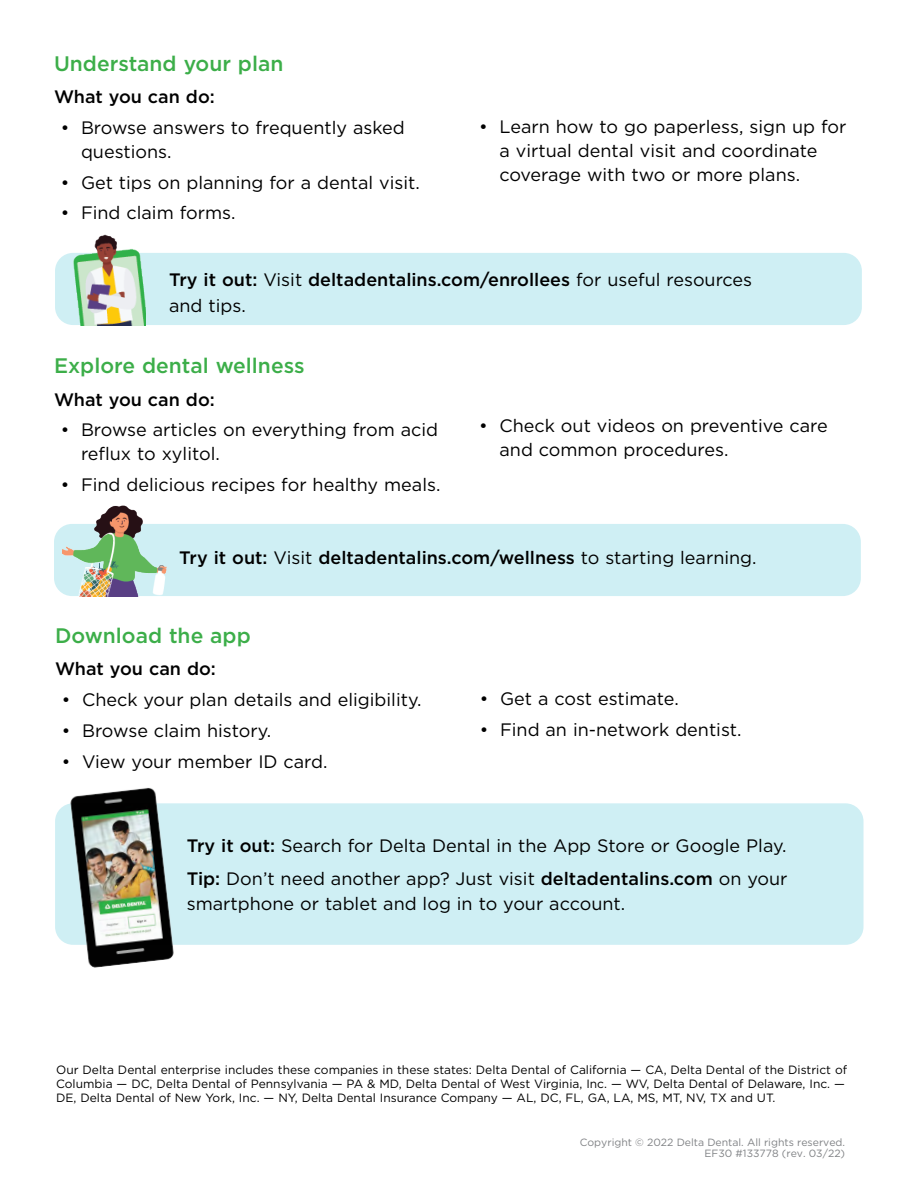
<style>
.page{position:relative;width:918px;height:1188px;background:#fff}
.page>*{position:absolute;margin:0;border:0;box-sizing:border-box;transform-origin:0 0}
.Body{font:500 21px "Gotham";color:#3cae49}
.Body-2{font:18px/24px "Gotham";color:#000}
.Body-3{font:500 18px/25.5px "Gotham";color:#000}
.Disclosure{font:12px/14.4px "Gotham";color:#000}
.t1{font:10.5px/11.2px "Gotham";color:#808285;text-align:right}
.s1{font-weight:400}
.s2{font-weight:500}
</style>
<div class="page">
<div style="left:55px;top:253px;width:807px;height:72px;background:#cfeff4;border-radius:18px"></div>
<div style="left:54px;top:524px;width:807px;height:72px;background:#cfeff4;border-radius:18px"></div>
<div style="left:55px;top:803px;width:809px;height:142px;background:#cfeff4;border-radius:18px"></div>
<img style="left:55px;top:788px;width:131px;height:180px">
<img style="left:68px;top:234px;width:78px;height:91px">
<img style="left:63px;top:505px;width:104px;height:91px">
<p class="Body" style="left:54px;top:50px;width:231px">Understand your plan</p>
<p class="Body-3" style="left:54px;top:84px;width:162px">What you can do:</p>
<p class="Body-2" style="left:81px;top:115px;width:325px;text-indent:-20px">• Browse answers to frequently asked questions.</p>
<p class="Body-2" style="left:61px;top:170px;width:361px">• Get tips on planning for a dental visit.</p>
<p class="Body-2" style="left:61px;top:201px;width:176px">• Find claim forms.</p>
<p class="Body-2" style="left:500px;top:114px;width:348px;text-indent:-20px">• Learn how to go paperless, sign up for a virtual dental visit and coordinate coverage with two or more plans.</p>
<p class="Body-3" style="left:169px;top:267px;width:585px">Try it out: <span class="s1">Visit</span> deltadentalins.com/enrollees <span class="s1">for useful resources and tips.</span></p>
<h3 class="Body" style="left:54px;top:352px;width:252px">Explore dental wellness</h3>
<p class="Body-3" style="left:54px;top:386px;width:162px">What you can do:</p>
<p class="Body-2" style="left:81px;top:418px;width:359px;text-indent:-20px">• Browse articles on everything from acid reflux to xylitol.</p>
<p class="Body-2" style="left:61px;top:472px;width:381px">• Find delicious recipes for healthy meals.</p>
<p class="Body-2" style="left:500px;top:414px;width:330px;text-indent:-20px">• Check out videos on preventive care and common procedures.</p>
<p class="Body-3" style="left:179px;top:545px;width:579px">Try it out: <span class="s1">Visit</span> deltadentalins.com/wellness <span class="s1">to starting learning.</span></p>
<p class="Body" style="left:55px;top:622px;width:197px">Download the app</p>
<p class="Body-3" style="left:55px;top:656px;width:162px">What you can do:</p>
<p class="Body-2" style="left:62px;top:687px;width:361px">• Check your plan details and eligibility.</p>
<p class="Body-2" style="left:62px;top:718px;width:211px">• Browse claim history.</p>
<p class="Body-2" style="left:62px;top:749px;width:267px">• View your member ID card.</p>
<p class="Body-2" style="left:480px;top:686px;width:201px">• Get a cost estimate.</p>
<p class="Body-2" style="left:480px;top:717px;width:263px">• Find an in-network dentist.</p>
<p class="Body-2" style="left:187px;top:834px;width:601px"><span class="s2">Try it out:</span> Search for Delta Dental in the App Store or Google Play.</p>
<p class="Body-2" style="left:187px;top:865px;width:602px;line-height:25.5px"><span class="s2">Tip:</span> Don’t need another app? Just visit <span class="s2">deltadentalins.com</span> on your smartphone or tablet and log in to your account.</p>
<p class="Disclosure" style="left:56px;top:1062px;width:793px">Our Delta Dental enterprise includes these companies in these states: Delta Dental of California — CA, Delta Dental of the District of<br>Columbia — DC, Delta Dental of Pennsylvania — PA &amp; MD, Delta Dental of West Virginia, Inc. — WV, Delta Dental of Delaware, Inc. —<br>DE, Delta Dental of New York, Inc. — NY, Delta Dental Insurance Company — AL, DC, FL, GA, LA, MS, MT, NV, TX and UT.</p>
<p class="t1" style="left:580px;top:1137px;width:267px">Copyright © 2022 Delta Dental. All rights reserved.<br>EF30 #133778 (rev. 03/22)</p>
</div>
